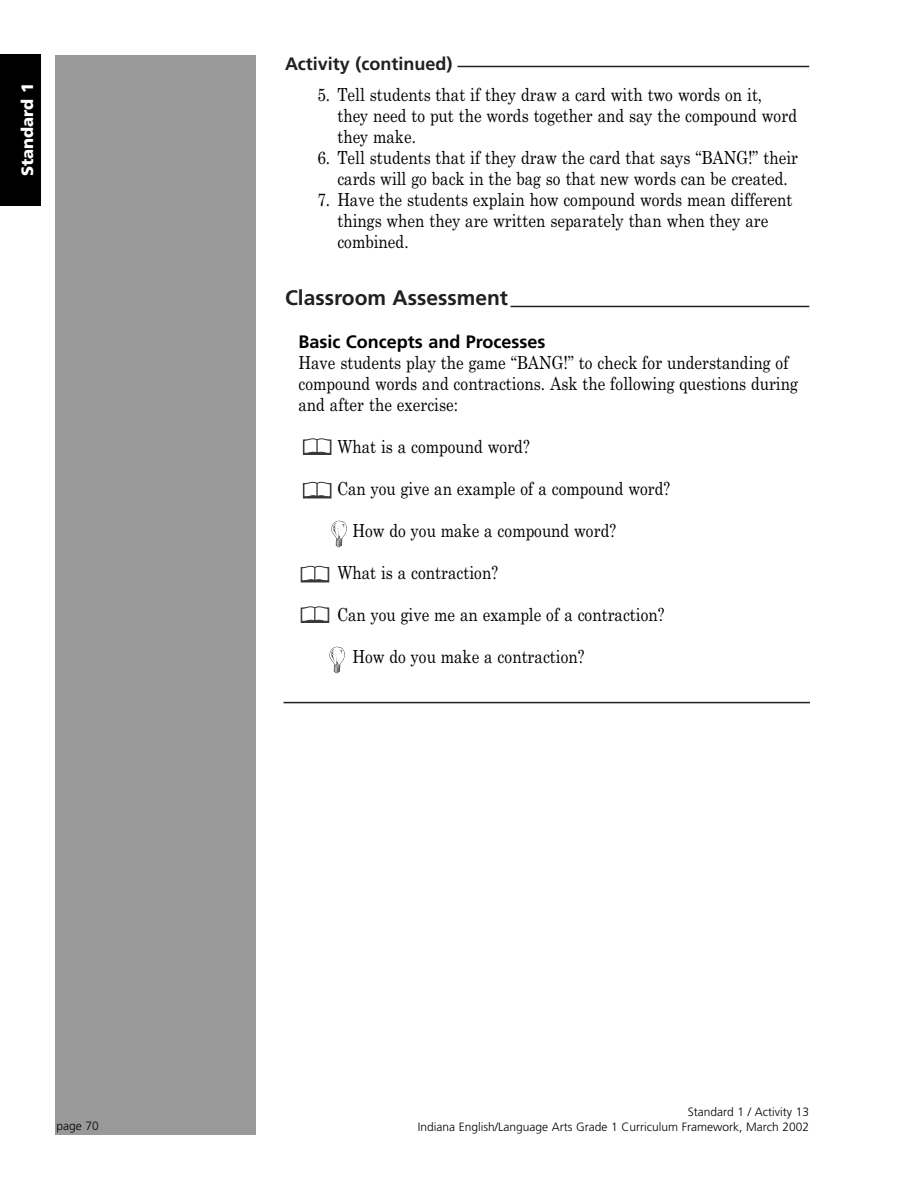
<style>
.page{position:relative;width:918px;height:1188px;background:#fff}
.page>*{position:absolute;margin:0;border:0;box-sizing:border-box;transform-origin:0 0}
.t1{font:700 21px "Frutiger";color:#231f20}
.t2{font:18px/21px "Century Cond";color:#000}
.t3{font:700 18px "Frutiger";color:#000}
.t4{font:700 18px "Frutiger";color:#231f20}
.t5{font:900 16.5px "Frutiger";color:#fff}
.t6{font:300 12px/14.4px "Frutiger";color:#000;text-align:right}
</style>
<div class="page">
<hr style="left:458px;top:66px;width:351px;height:1px;background:#231f20">
<hr style="left:510px;top:306px;width:299px;height:1px;background:#231f20">
<hr style="left:284px;top:702px;width:526px;height:1px;background:#231f20">
<div style="left:56px;top:55px;width:200px;height:1080px;background:#999"></div>
<div style="left:303px;top:440px;width:28px;height:15px;background:#363639"></div>
<svg style="left:304px;top:439px;width:27px;height:15px"></svg>
<div style="left:303px;top:484px;width:28px;height:14px;background:#363639"></div>
<svg style="left:304px;top:482px;width:27px;height:15px"></svg>
<svg style="left:301px;top:568px;width:28px;height:14px"></svg>
<svg style="left:302px;top:566px;width:26px;height:15px"></svg>
<div style="left:301px;top:608px;width:28px;height:15px;background:#363639;border:1px solid #363639"></div>
<svg style="left:302px;top:607px;width:26px;height:15px"></svg>
<svg style="left:331px;top:521px;width:16px;height:26px"></svg>
<svg style="left:329px;top:647px;width:16px;height:26px"></svg>
<div style="left:0;top:54px;width:40px;height:152px;background:#000"></div>
<p class="t5" style="left:21px;top:176px;width:95px;rotate:-90deg">Standard 1</p>
<p class="t6" style="left:56px;top:1119px;width:44px">page 70</p>
<p class="t4" style="left:285px;top:56px;width:169px">Activity (continued)</p>
<p class="t2" style="left:337px;top:86px;width:461px;text-indent:-20px">5. Tell students that if they draw a card with two words on it, they need to put the words together and say the compound word they make.</p>
<p class="t2" style="left:317px;top:149px;width:482px;text-align:center">6. Tell students that if they draw the card that says “BANG!” their cards will go back in the bag so that new words can be created.</p>
<p class="t2" style="left:337px;top:191px;width:457px;text-indent:-20px">7. Have the students explain how compound words mean different things when they are written separately than when they are combined.</p>
<p class="t1" style="left:285px;top:289px;width:224px">Classroom Assessment</p>
<p class="t3" style="left:298px;top:335px;width:249px">Basic Concepts and Processes</p>
<p class="t2" style="left:298px;top:354px;width:501px">Have students play the game “BANG!” to check for understanding of compound words and contractions. Ask the following questions during and after the exercise:</p>
<p class="t2" style="left:337px;top:438px;width:194px">What is a compound word?</p>
<p class="t2" style="left:337px;top:480px;width:335px">Can you give an example of a compound word?</p>
<p class="t2" style="left:352px;top:522px;width:266px">How do you make a compound word?</p>
<p class="t2" style="left:337px;top:564px;width:163px">What is a contraction?</p>
<p class="t2" style="left:337px;top:606px;width:329px">Can you give me an example of a contraction?</p>
<p class="t2" style="left:352px;top:648px;width:234px">How do you make a contraction?</p>
<p class="t6" style="left:418px;top:1106px;width:393px">Standard 1 / Activity 13<br>Indiana English/Language Arts Grade 1 Curriculum Framework, March 2002</p>
</div>
